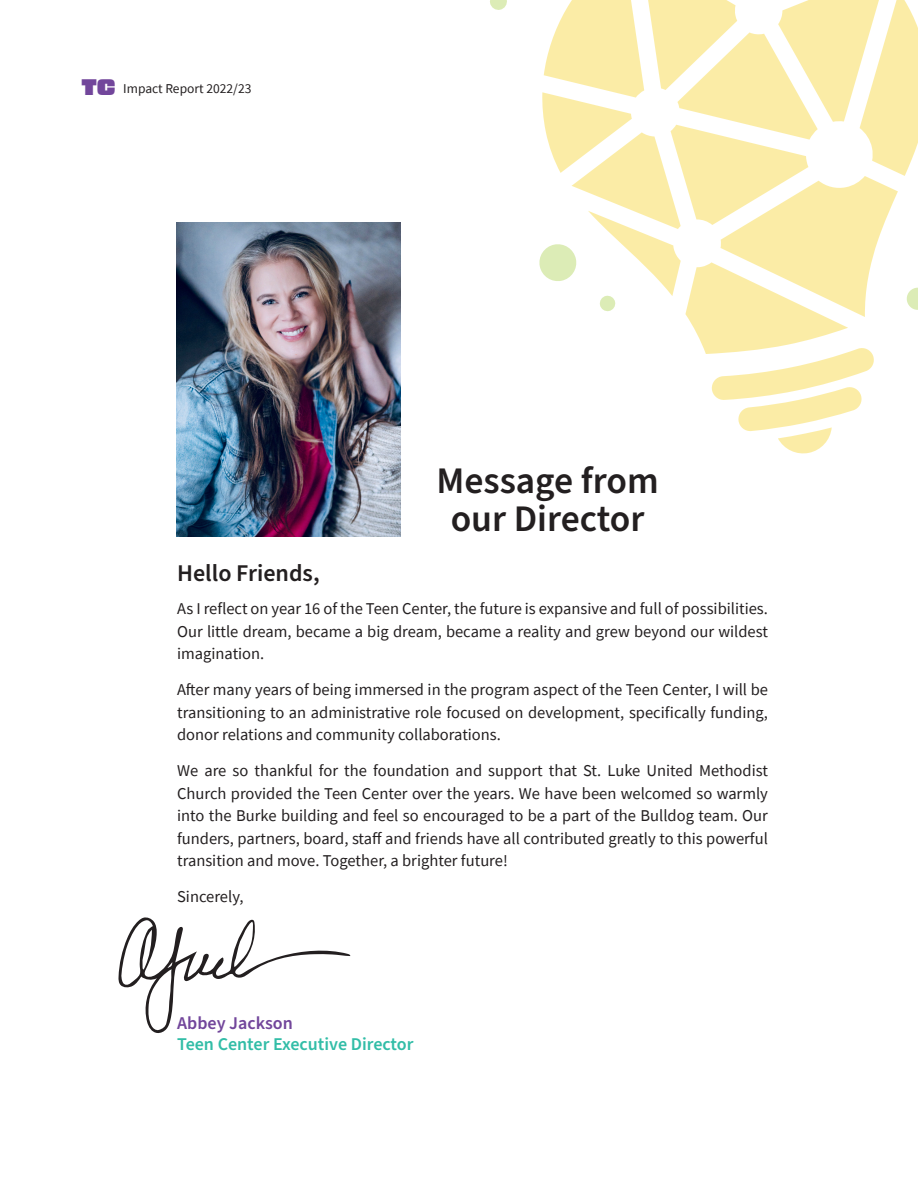
<style>
.page{position:relative;width:918px;height:1188px;background:#fff}
.page>*{position:absolute;margin:0;border:0;box-sizing:border-box;transform-origin:0 0}
.t1{font:600 37.5px/37.5px "Source Sans Pro";color:#231f20;text-align:center}
.t2{font:600 24px "Source Sans Pro";color:#231f20}
.t3{font:600 18px "Source Sans Pro";color:#32bda7}
.t4{font:600 18px "Source Sans Pro";color:#72469b}
.Body_Text{font:16.5px/22.5px "Source Sans Pro";color:#231f20;text-align:justify}
.t5{font:13.5px "Source Sans Pro";color:#231f20}
.s1{font-family:"Blunt";font-stretch:expanded;font-size:22.5px;color:#72469b}
</style>
<div class="page">
<svg style="left:118px;top:917px;width:232px;height:116px"></svg>
<img style="left:176px;top:223px;width:225px;height:313px">
<svg style="left:490px;top:0;width:17px;height:10px"></svg>
<svg style="left:539px;top:0;width:379px;height:454px"></svg>
<p class="t5" style="left:81px;top:80px;width:171px"><span class="s1">TC</span> Impact Report 2022/23</p>
<h3 class="t1" style="left:437px;top:463px;width:224px">Message from our Director</h3>
<p class="t2" style="left:177px;top:557px;width:144px">Hello Friends,</p>
<p class="Body_Text" style="left:177px;top:597px;width:592px">As I reflect on year 16 of the Teen Center, the future is expansive and full of possibilities.<br>Our little dream, became a big dream, became a reality and grew beyond our wildest imagination.</p>
<p class="Body_Text" style="left:177px;top:678px;width:592px">After many years of being immersed in the program aspect of the Teen Center, I will be transitioning to an administrative role focused on development, specifically funding, donor relations and community collaborations.</p>
<p class="Body_Text" style="left:177px;top:759px;width:592px">We are so thankful for the foundation and support that St. Luke United Methodist Church provided the Teen Center over the years. We have been welcomed so warmly into the Burke building and feel so encouraged to be a part of the Bulldog team. Our funders, partners, board, staff and friends have all contributed greatly to this powerful transition and move. Together, a brighter future!</p>
<p class="Body_Text" style="left:177px;top:885px;width:68px">Sincerely,</p>
<h6 class="t4" style="left:177px;top:1011px;width:117px">Abbey Jackson</h6>
<h6 class="t3" style="left:177px;top:1032px;width:238px">Teen Center Executive Director</h6>
</div>
